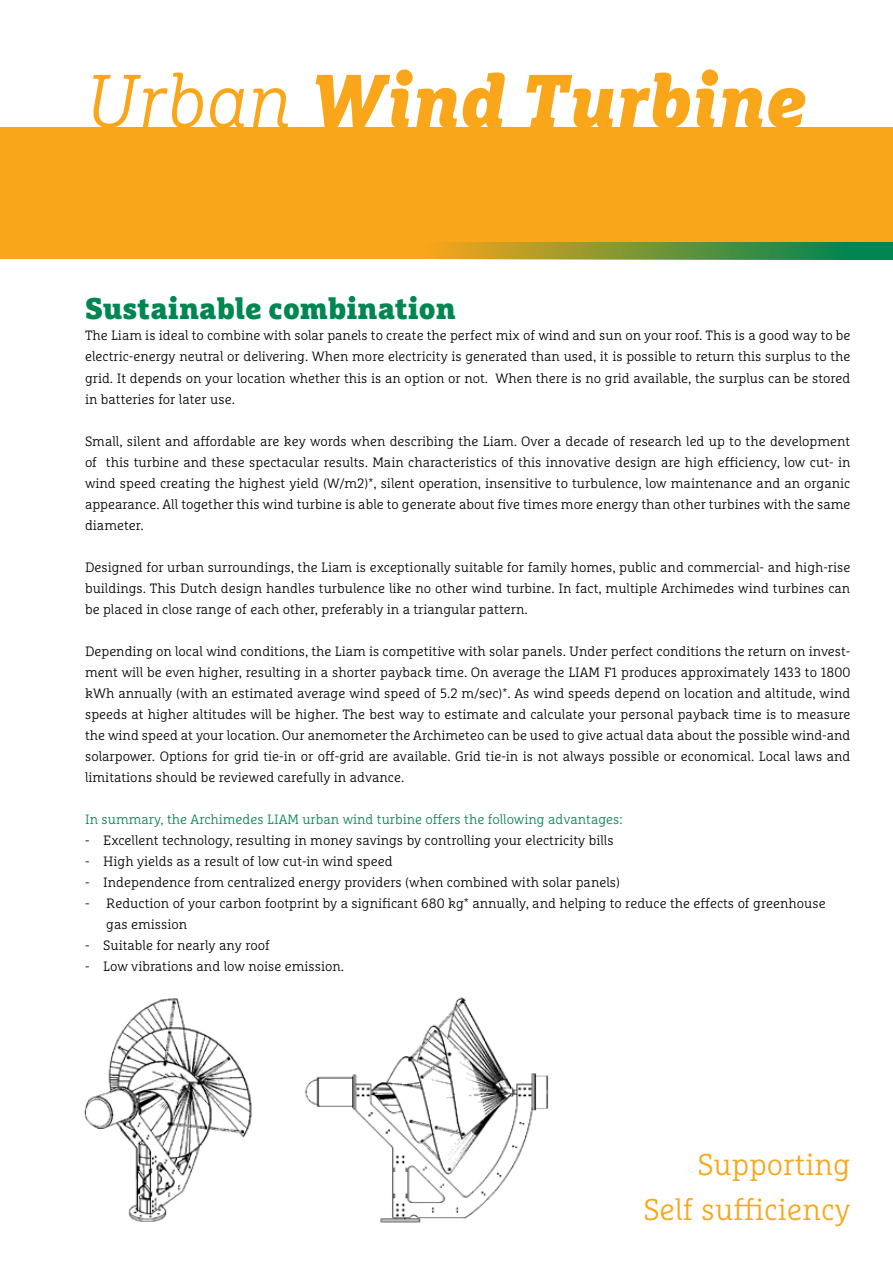
<style>
.page{position:relative;width:893px;height:1263px;background:#fff}
.page>*{position:absolute;margin:0;border:0;box-sizing:border-box;transform-origin:0 0}
.t1{font:italic 900 75px "Marselis Slab OT";color:#faa61a}
.t2{font:300 30px/45px "Marselis Slab OT";color:#faa61a;text-align:right}
.t3{font:900 30px "Marselis Slab OT";color:#008651}
.t4{font:300 13.5px/21px "Marselis Slab OT";color:#000;text-align:justify}
.t5{font:300 13.5px "Marselis Slab OT";color:#008651}
.s1{font-weight:300}
</style>
<div class="page">
<div style="left:0;top:127px;width:893px;height:132px;background:#faa61a"></div>
<div style="left:850px;top:242px;width:43px;height:17px;background:#008651"></div>
<div style="left:425px;top:242px;width:425px;height:17px;background:linear-gradient(to right,#f8a51a,#008650)"></div>
<img style="left:84px;top:998px;width:168px;height:224px">
<img style="left:304px;top:997px;width:245px;height:226px">
<h1 class="t1" style="left:85px;top:53px;width:723px"><span class="s1">Urban</span> Wind Turbine</h1>
<h2 class="t3" style="left:85px;top:290px;width:372px">Sustainable combination</h2>
<p class="t4" style="left:85px;top:325px;width:767px">The Liam is ideal to combine with solar panels to create the perfect mix of wind and sun on your roof. This is a good way to be electric-energy neutral or delivering. When more electricity is generated than used, it is possible to return this surplus to the grid. It depends on your location whether this is an option or not. When there is no grid available, the surplus can be stored in batteries for later use.</p>
<p class="t4" style="left:85px;top:430px;width:767px">Small, silent and affordable are key words when describing the Liam. Over a decade of research led up to the development of this turbine and these spectacular results. Main characteristics of this innovative design are high efficiency, low cut- in wind speed creating the highest yield (W/m2)*, silent operation, insensitive to turbulence, low maintenance and an organic appearance. All together this wind turbine is able to generate about five times more energy than other turbines with the same diameter.</p>
<p class="t4" style="left:85px;top:556px;width:767px">Designed for urban surroundings, the Liam is exceptionally suitable for family homes, public and commercial- and high-rise buildings. This Dutch design handles turbulence like no other wind turbine. In fact, multiple Archimedes wind turbines can be placed in close range of each other, preferably in a triangular pattern.</p>
<p class="t4" style="left:85px;top:640px;width:767px">Depending on local wind conditions, the Liam is competitive with solar panels. Under perfect conditions the return on invest&shy;ment will be even higher, resulting in a shorter payback time. On average the LIAM F1 produces approximately 1433 to 1800 kWh annually (with an estimated average wind speed of 5.2 m/sec)*. As wind speeds depend on location and altitude, wind speeds at higher altitudes will be higher. The best way to estimate and calculate your personal payback time is to measure the wind speed at your location. Our anemometer the Archimeteo can be used to give actual data about the possible wind-and solarpower. Options for grid tie-in or off-grid are available. Grid tie-in is not always possible or economical. Local laws and limitations should be reviewed carefully in advance.</p>
<p class="t5" style="left:85px;top:811px;width:539px">In summary, the Archimedes LIAM urban wind turbine offers the following advantages:</p>
<p class="t4" style="left:85px;top:829px;width:530px">- Excellent technology, resulting in money savings by controlling your electricity bills</p>
<p class="t4" style="left:85px;top:850px;width:309px">- High yields as a result of low cut-in wind speed</p>
<p class="t4" style="left:85px;top:871px;width:537px">- Independence from centralized energy providers (when combined with solar panels)</p>
<p class="t4" style="left:106px;top:892px;width:721px;text-indent:-21px">- Reduction of your carbon footprint by a significant 680 kg* annually, and helping to reduce the effects of greenhouse gas emission</p>
<p class="t4" style="left:85px;top:934px;width:186px">- Suitable for nearly any roof</p>
<p class="t4" style="left:85px;top:955px;width:260px">- Low vibrations and low noise emission.</p>
<h2 class="t2" style="left:643px;top:1142px;width:209px">Supporting<br>Self sufficiency</h2>
</div>
